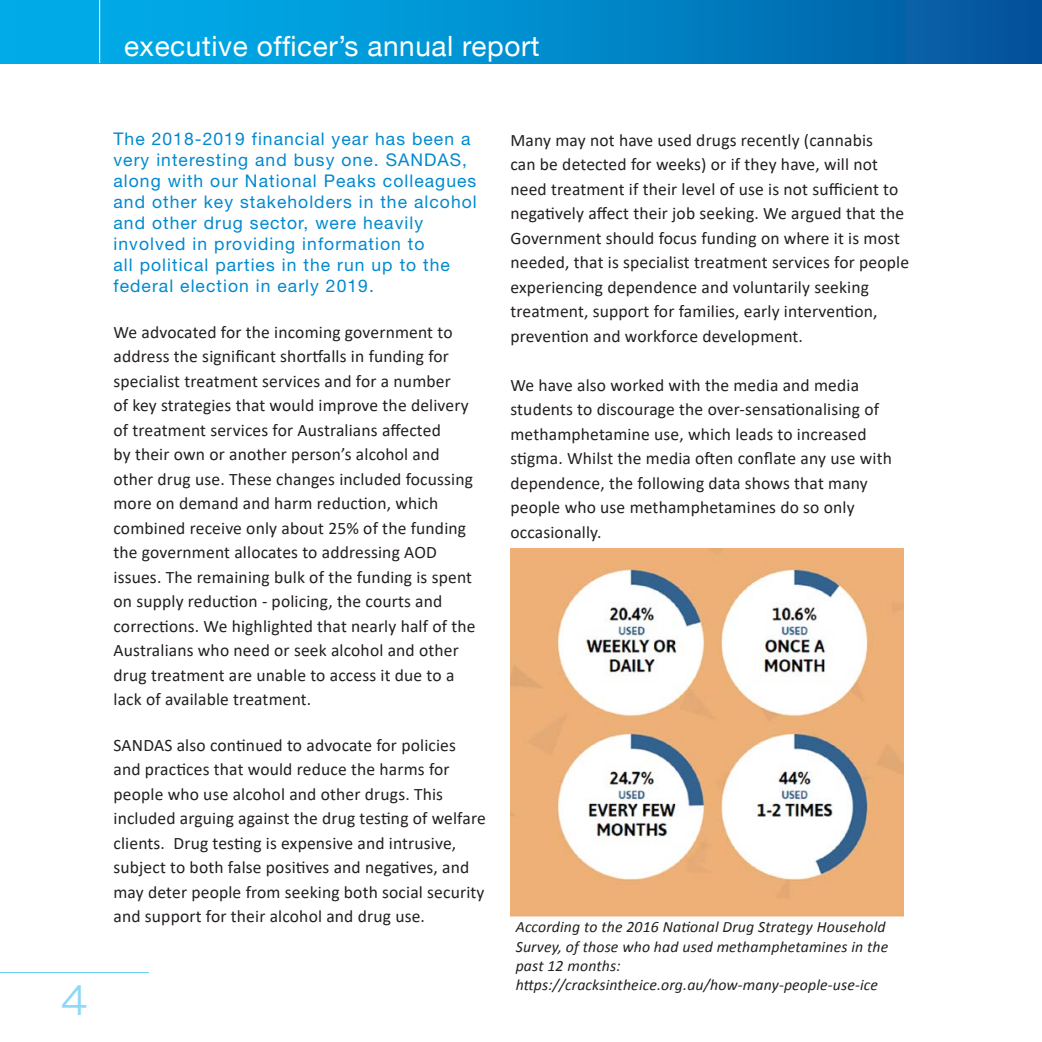
<style>
.page{position:relative;width:1042px;height:1042px;background:#fff}
.page>*{position:absolute;margin:0;border:0;box-sizing:border-box;transform-origin:0 0}
.t1{font:300 expanded 42px "Helvetica Neue";color:#8dd7f7}
.t2{font:28px "Helvetica Neue";letter-spacing:.02em;color:#fff}
.t3{font:17.5px/24.5px "Calibri";letter-spacing:.01em;color:#231f20}
.t4{font:17.5px/21px "Helvetica Neue LT Std";letter-spacing:.06em;color:#0089cf}
.t5{font:italic 15.75px/19.2px "Calibri";letter-spacing:.01em;color:#231f20}
</style>
<div class="page">
<div style="left:0;top:0;width:1042px;height:63px;background:linear-gradient(to right,#00b9f3,#035aa1)"></div>
<hr style="left:99px;top:0;width:1px;height:63px;background:#fff">
<img style="left:510px;top:548px;width:393px;height:369px">
<hr style="left:0;top:972px;width:149px;height:1px;background:#6bcff6">
<h2 class="t2" style="left:124px;top:26px;width:417px">executive officer’s annual report</h2>
<h1 class="t1" style="left:60px;top:975px;width:30px">4</h1>
<p class="t4" style="left:113px;top:128px;width:365px">The 2018-2019 financial year has been a very interesting and busy one. SANDAS, along with our National Peaks colleagues and other key stakeholders in the alcohol and other drug sector, were heavily involved in providing information to<br>all political parties in the run up to the federal election in early 2019.</p>
<p class="t3" style="left:113px;top:319px;width:364px">We advocated for the incoming government to address the significant shortfalls in funding for specialist treatment services and for a number<br>of key strategies that would improve the delivery of treatment services for Australians affected<br>by their own or another person’s alcohol and other drug use. These changes included focussing more on demand and harm reduction, which combined receive only about 25% of the funding the government allocates to addressing AOD issues. The remaining bulk of the funding is spent on supply reduction - policing, the courts and corrections. We highlighted that nearly half of the Australians who need or seek alcohol and other drug treatment are unable to access it due to a lack of available treatment.</p>
<p class="t3" style="left:113px;top:732px;width:374px">SANDAS also continued to advocate for policies and practices that would reduce the harms for people who use alcohol and other drugs. This included arguing against the drug testing of welfare clients. Drug testing is expensive and intrusive, subject to both false positives and negatives, and may deter people from seeking both social security and support for their alcohol and drug use.</p>
<p class="t3" style="left:510px;top:127px;width:400px">Many may not have used drugs recently (cannabis<br>can be detected for weeks) or if they have, will not need treatment if their level of use is not sufficient to negatively affect their job seeking. We argued that the Government should focus funding on where it is most needed, that is specialist treatment services for people experiencing dependence and voluntarily seeking treatment, support for families, early intervention, prevention and workforce development.</p>
<p class="t3" style="left:510px;top:372px;width:383px">We have also worked with the media and media students to discourage the over-sensationalising of methamphetamine use, which leads to increased stigma. Whilst the media often conflate any use with dependence, the following data shows that many people who use methamphetamines do so only occasionally.</p>
<p class="t5" style="left:516px;top:917px;width:374px">According to the 2016 National Drug Strategy Household Survey, of those who had used methamphetamines in the past 12 months: https://cracksintheice.org.au/how-many-people-use-ice</p>
</div>
